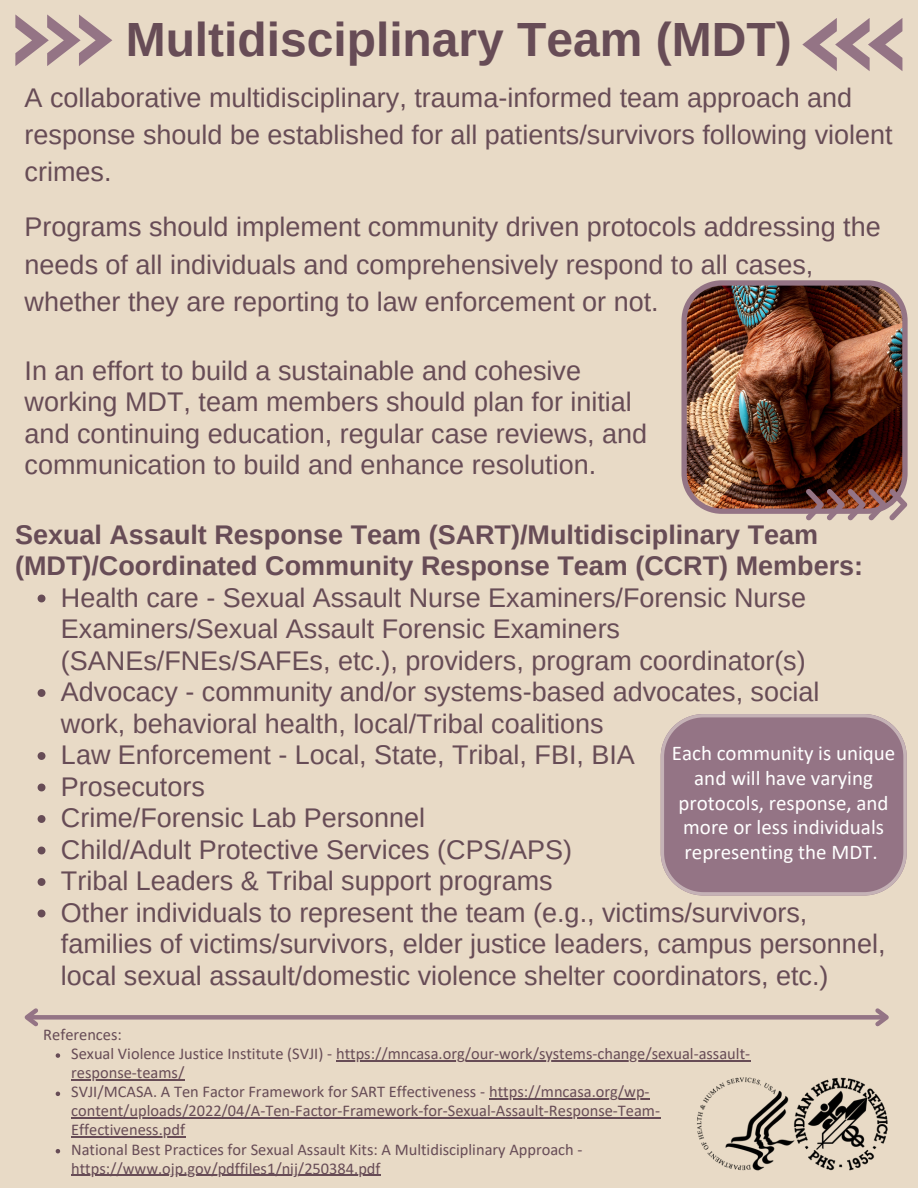
<style>
.page{position:relative;width:918px;height:1188px;background:#e8dac6}
.page>*{position:absolute;margin:0;border:0;box-sizing:border-box;transform-origin:0 0}
.t1{font:700 48px "Arimo";color:#674c56}
.t2{font:27px/31.5px "Arimo";color:#674c56}
.t3{font:700 27px/31.5px "Arimo";color:#674c56}
.t4{font:21px/24.8px "Calibri";color:#fff;text-align:center}
.t5{font:16.5px/19.2px "Calibri";color:#674c56}
</style>
<div class="page">
<img style="left:681px;top:280px;width:227px;height:234px">
<img style="left:697px;top:1077px;width:191px;height:94px">
<div style="left:27px;top:1015px;width:860px;height:5px;background:#947485"></div>
<svg style="left:24px;top:1008px;width:18px;height:19px"></svg>
<svg style="left:871px;top:1008px;width:18px;height:19px"></svg>
<svg style="left:15px;top:14px;width:97px;height:52px"></svg>
<svg style="left:802px;top:18px;width:100px;height:53px"></svg>
<svg style="left:38px;top:595px;width:7px;height:7px"></svg>
<svg style="left:38px;top:689px;width:7px;height:8px"></svg>
<svg style="left:38px;top:752px;width:7px;height:8px"></svg>
<svg style="left:38px;top:784px;width:7px;height:7px"></svg>
<svg style="left:38px;top:815px;width:7px;height:8px"></svg>
<svg style="left:38px;top:847px;width:7px;height:7px"></svg>
<svg style="left:38px;top:878px;width:7px;height:8px"></svg>
<svg style="left:38px;top:910px;width:7px;height:7px"></svg>
<svg style="left:661px;top:714px;width:246px;height:181px;background:#997a89"></svg>
<svg style="left:806px;top:489px;width:101px;height:31px"></svg>
<svg style="left:56px;top:1053px;width:4px;height:5px"></svg>
<hr style="left:336px;top:1060px;width:415px;height:1px;background:#674c56">
<hr style="left:71px;top:1079px;width:113px;height:1px;background:#674c56">
<svg style="left:56px;top:1092px;width:4px;height:4px"></svg>
<hr style="left:489px;top:1098px;width:161px;height:1px;background:#674c56">
<hr style="left:71px;top:1117px;width:590px;height:2px;background:#674c56">
<hr style="left:71px;top:1137px;width:114px;height:1px;background:#674c56">
<svg style="left:56px;top:1149px;width:4px;height:4px"></svg>
<hr style="left:71px;top:1175px;width:310px;height:1px;background:#674c56">
<p class="t1" style="left:126px;top:12px;width:667px">Multidisciplinary Team (MDT)</p>
<p class="t2" style="left:25px;top:79px;width:870px;line-height:37.2px">A collaborative multidisciplinary, trauma-informed team approach and response should be established for all patients/survivors following violent crimes.</p>
<p class="t2" style="left:25px;top:209px;width:858px;line-height:37.2px">Programs should implement community driven protocols addressing the needs of all individuals and comprehensively respond to all cases, whether they are reporting to law enforcement or not.</p>
<p class="t2" style="left:25px;top:355px;width:624px">In an effort to build a sustainable and cohesive working MDT, team members should plan for initial and continuing education, regular case reviews, and communication to build and enhance resolution.</p>
<p class="t3" style="left:15px;top:519px;width:850px">Sexual Assault Response Team (SART)/Multidisciplinary Team (MDT)/Coordinated Community Response Team (CCRT) Members:</p>
<p class="t2" style="left:61px;top:582px;width:747px">Health care - Sexual Assault Nurse Examiners/Forensic Nurse<br>Examiners/Sexual Assault Forensic Examiners (SANEs/FNEs/SAFEs, etc.), providers, program coordinator(s)</p>
<p class="t2" style="left:61px;top:676px;width:760px">Advocacy - community and/or systems-based advocates, social work, behavioral health, local/Tribal coalitions</p>
<p class="t2" style="left:61px;top:739px;width:575px">Law Enforcement - Local, State, Tribal, FBI, BIA</p>
<p class="t2" style="left:61px;top:771px;width:145px">Prosecutors</p>
<p class="t2" style="left:61px;top:802px;width:366px">Crime/Forensic Lab Personnel</p>
<p class="t2" style="left:61px;top:834px;width:513px">Child/Adult Protective Services (CPS/APS)</p>
<p class="t2" style="left:61px;top:865px;width:493px">Tribal Leaders &amp; Tribal support programs</p>
<p class="t2" style="left:61px;top:897px;width:826px">Other individuals to represent the team (e.g., victims/survivors, families of victims/survivors, elder justice leaders, campus personnel, local sexual assault/domestic violence shelter coordinators, etc.)</p>
<p class="t4" style="left:672px;top:743px;width:225px">Each community is unique and will have varying protocols, response, and more or less individuals representing the MDT.</p>
<p class="t5" style="left:43px;top:1026px;width:80px">References:</p>
<p class="t5" style="left:71px;top:1045px;width:680px">Sexual Violence Justice Institute (SVJI) - https://mncasa.org/our-work/systems-change/sexual-assault&shy;response-teams/</p>
<p class="t5" style="left:71px;top:1083px;width:590px">SVJI/MCASA. A Ten Factor Framework for SART Effectiveness - https://mncasa.org/wp&shy;content/uploads/2022/04/A-Ten-Factor-Framework-for-Sexual-Assault-Response-Team-<br>Effectiveness.pdf</p>
<p class="t5" style="left:71px;top:1141px;width:513px">National Best Practices for Sexual Assault Kits: A Multidisciplinary Approach - https://www.ojp.gov/pdffiles1/nij/250384.pdf</p>
</div>
